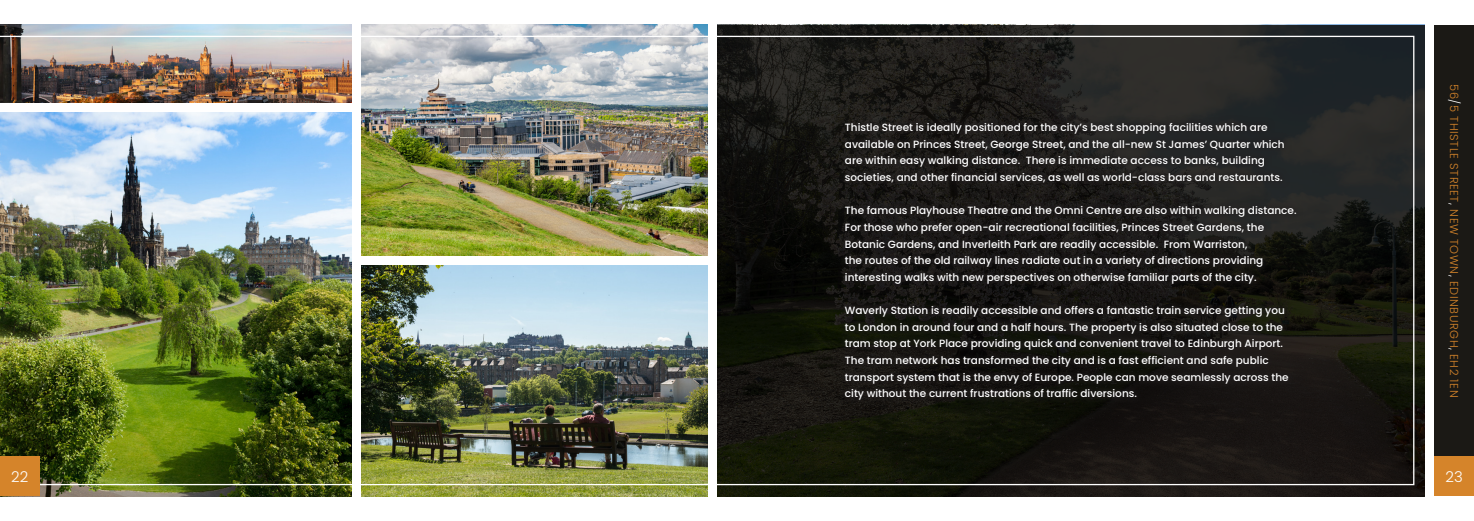
<style>
.page{position:relative;width:1474px;height:521px;background:#fff}
.page>*{position:absolute;margin:0;border:0;box-sizing:border-box;transform-origin:0 0}
.t1{font:300 14.88px "Poppins";color:#fff}
.t2{font:300 11.38px "Poppins";letter-spacing:.05em;color:#d5842a}
.t3{font:500 10.5px/16.6px "Poppins";color:#fff}
.s1{color:#fff}
</style>
<div class="page">
<svg style="left:717px;top:25px;width:707px;height:471px"></svg>
<img style="left:0;top:25px;width:351px;height:11px">
<img style="left:361px;top:25px;width:346px;height:11px">
<img style="left:361px;top:485px;width:346px;height:11px">
<div style="left:1434px;top:25px;width:39px;height:432px;background:#1b1915"></div>
<div style="left:1434px;top:457px;width:39px;height:39px;background:#d5842a"></div>
<img style="left:40px;top:485px;width:311px;height:11px">
<img style="left:0;top:36px;width:1414px;height:449px">
<div style="left:0;top:457px;width:40px;height:39px;background:#d5842a"></div>
<p class="t3" style="left:845px;top:119px;width:441px">Thistle Street is ideally positioned for the city’s best shopping facilities which are available on Princes Street, George Street, and the all-new St James’ Quarter which are within easy walking distance. There is immediate access to banks, building societies, and other financial services, as well as world-class bars and restaurants.</p>
<p class="t3" style="left:845px;top:202px;width:453px">The famous Playhouse Theatre and the Omni Centre are also within walking distance.<br>For those who prefer open-air recreational facilities, Princes Street Gardens, the Botanic Gardens, and Inverleith Park are readily accessible. From Warriston,<br>the routes of the old railway lines radiate out in a variety of directions providing interesting walks with new perspectives on otherwise familiar parts of the city.</p>
<p class="t3" style="left:845px;top:302px;width:445px">Waverly Station is readily accessible and offers a fantastic train service getting you to London in around four and a half hours. The property is also situated close to the tram stop at York Place providing quick and convenient travel to Edinburgh Airport.<br>The tram network has transformed the city and is a fast efficient and safe public transport system that is the envy of Europe. People can move seamlessly across the city without the current frustrations of traffic diversions.</p>
<p class="t2" style="left:1460px;top:84px;width:315px;rotate:90deg">56<span class="s1">/</span>5 THISTLE STREET<span class="s1">,</span> NEW TOWN<span class="s1">,</span> EDINBURGH<span class="s1">,</span> EH2 1EN</p>
<h1 class="t1" style="left:11px;top:468px;width:19px">22</h1>
<h1 class="t1" style="left:1445px;top:468px;width:19px">23</h1>
</div>
